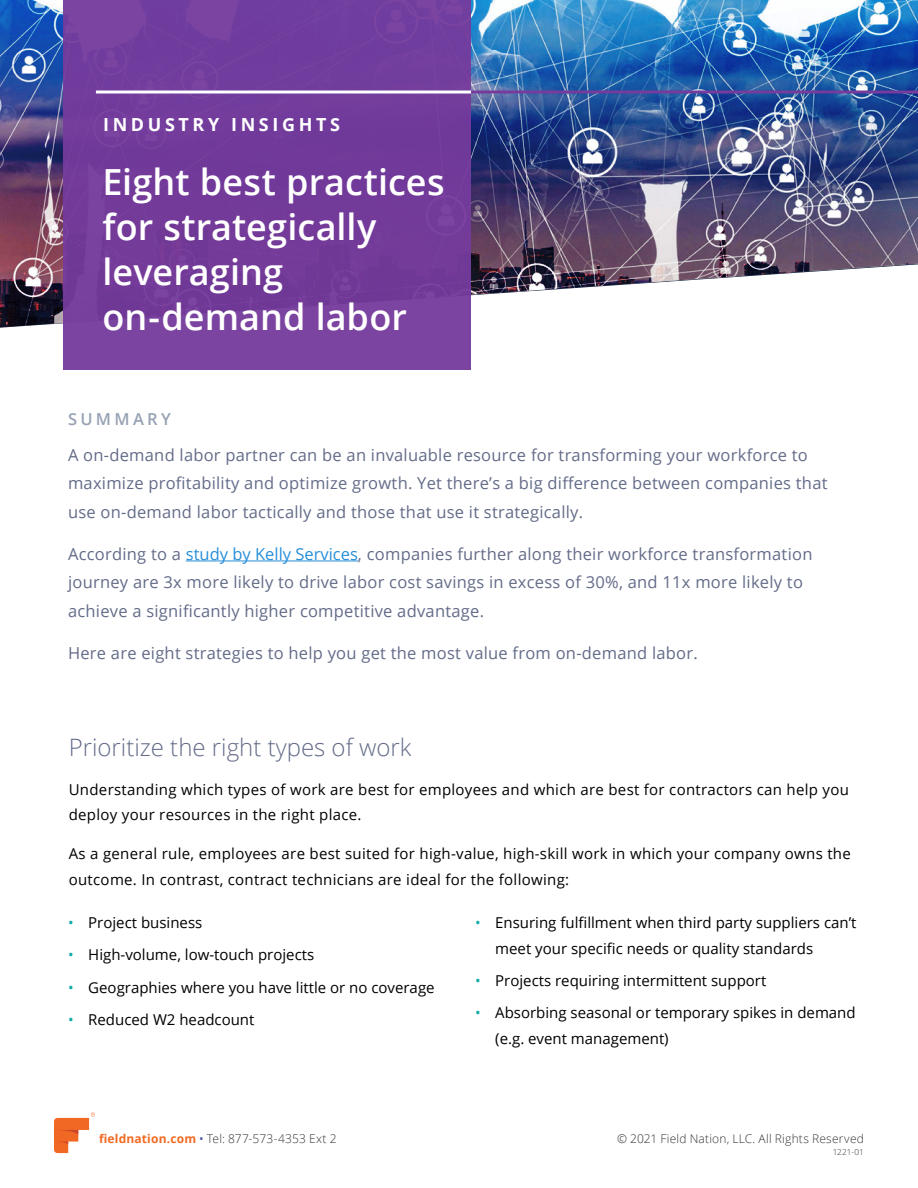
<style>
.page{position:relative;width:918px;height:1188px;background:#fff}
.page>*{position:absolute;margin:0;border:0;box-sizing:border-box;transform-origin:0 0}
.t1{font:600 36px/45px "Open Sans";letter-spacing:.005em;color:#fff}
.t2{font:300 24px "Open Sans";color:#636b88}
.t3{font:700 18px "Open Sans";letter-spacing:.2em;color:#fff}
.t4{font:16.5px/28.5px "Open Sans";letter-spacing:.015em;color:#636b88}
.t5{font:600 16.5px "Open Sans";letter-spacing:.2em;color:#97a2b4}
.t6{font:15px/25.5px "Open Sans";color:#000}
.t7{font:15px/25.5px "Open Sans";letter-spacing:.02em;color:#000}
.t8{font:300 12px "Open Sans";letter-spacing:.015em;color:#343433}
.t9{font:300 8.25px "Open Sans";letter-spacing:.005em;color:#343433}
.s1{color:#268ed9}
.s2{color:#13aeac}
.s3{font-weight:700;color:#f16a22}
.s4{font-weight:400;color:#4957a6}
</style>
<div class="page">
<svg style="left:54px;top:1113px;width:40px;height:40px"></svg>
<img style="left:0;top:0;width:918px;height:328px">
<div style="left:64px;top:0;width:407px;height:370px;background:#753b9d"></div>
<hr style="left:186px;top:561px;width:172px;height:1px;background:#268ed9">
<hr style="left:471px;top:91px;width:447px;height:3px;background:#753b9d">
<hr style="left:96px;top:91px;width:375px;height:3px;background:#fff">
<p class="t3" style="left:103px;top:112px;width:238px">INDUSTRY INSIGHTS</p>
<h1 class="t1" style="left:102px;top:159px;width:344px">Eight best practices for strategically leveraging on-demand labor</h1>
<p class="t5" style="left:68px;top:408px;width:104px">SUMMARY</p>
<p class="t4" style="left:68px;top:440px;width:761px">A on-demand labor partner can be an invaluable resource for transforming your workforce to maximize profitability and optimize growth. Yet there’s a big difference between companies that use on-demand labor tactically and those that use it strategically.</p>
<p class="t4" style="left:68px;top:539px;width:746px">According to a <span class="s1">study by Kelly Services</span>, companies further along their workforce transformation journey are 3x more likely to drive labor cost savings in excess of 30%, and 11x more likely to achieve a significantly higher competitive advantage.</p>
<p class="t4" style="left:68px;top:638px;width:631px">Here are eight strategies to help you get the most value from on-demand labor.</p>
<h2 class="t2" style="left:69px;top:730px;width:344px">Prioritize the right types of work</h2>
<p class="t7" style="left:69px;top:776px;width:782px">Understanding which types of work are best for employees and which are best for contractors can help you deploy your resources in the right place.</p>
<p class="t7" style="left:69px;top:841px;width:784px">As a general rule, employees are best suited for high-value, high-skill work in which your company owns the outcome. In contrast, contract technicians are ideal for the following:</p>
<p class="t6" style="left:68px;top:910px;width:136px"><span class="s2">•</span> Project business</p>
<p class="t6" style="left:68px;top:942px;width:248px"><span class="s2">•</span> High-volume, low-touch projects</p>
<p class="t6" style="left:68px;top:974px;width:368px"><span class="s2">•</span> Geographies where you have little or no coverage</p>
<p class="t6" style="left:68px;top:1006px;width:188px"><span class="s2">•</span> Reduced W2 headcount</p>
<p class="t6" style="left:495px;top:910px;width:363px;text-indent:-20px"><span class="s2">•</span> Ensuring fulfillment when third party suppliers can’t meet your specific needs or quality standards</p>
<p class="t6" style="left:475px;top:967px;width:293px"><span class="s2">•</span> Projects requiring intermittent support</p>
<p class="t6" style="left:495px;top:1000px;width:362px;text-indent:-20px"><span class="s2">•</span> Absorbing seasonal or temporary spikes in demand (e.g. event management)</p>
<p class="t8" style="left:99px;top:1131px;width:239px"><span class="s3">fieldnation.com</span> <span class="s4">•</span> Tel: 877-573-4353 Ext 2</p>
<p class="t8" style="left:617px;top:1131px;width:248px">© 2021 Field Nation, LLC. All Rights Reserved</p>
<p class="t9" style="left:833px;top:1147px;width:33px">1221-01</p>
</div>
